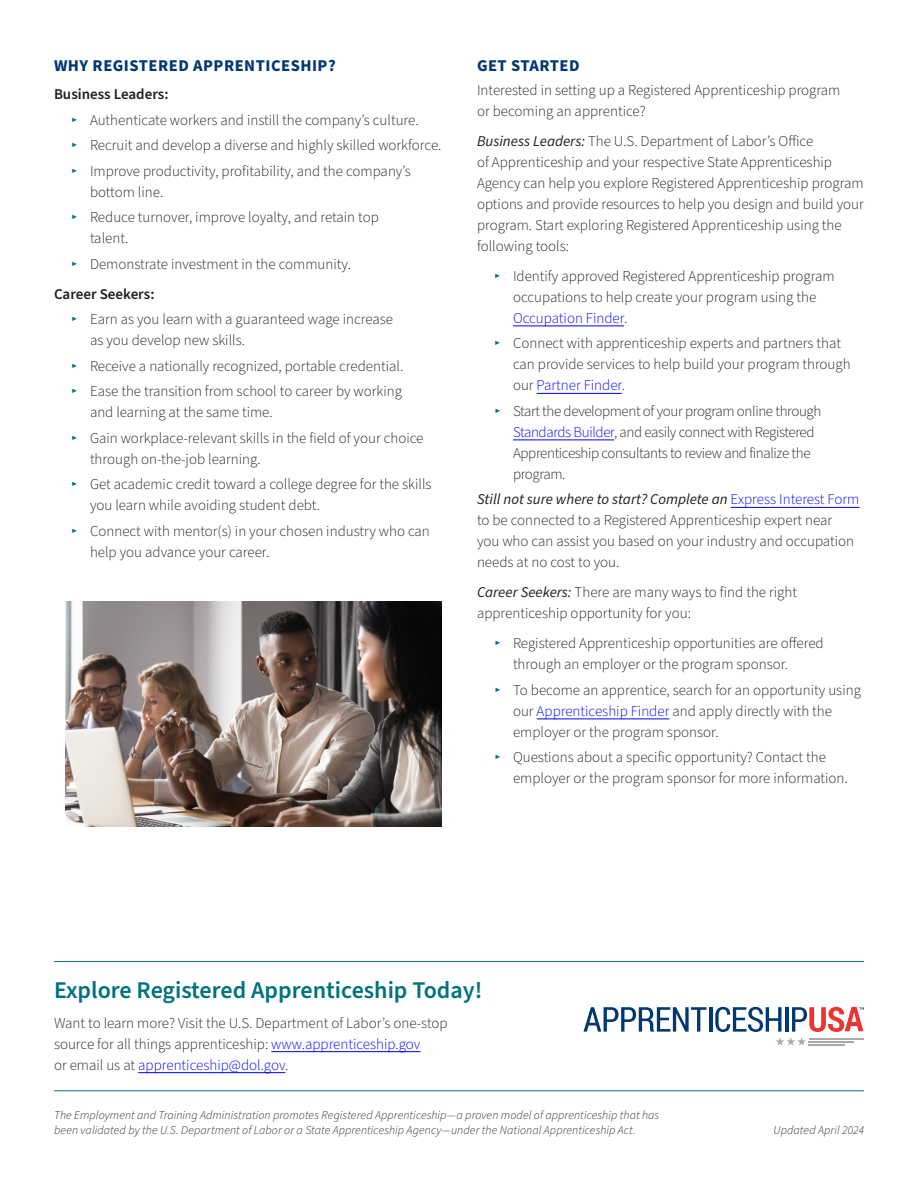
<style>
.page{position:relative;width:918px;height:1188px;background:#fff}
.page>*{position:absolute;margin:0;border:0;box-sizing:border-box;transform-origin:0 0}
.BodyText1__6{font:600 24px "Source Sans Pro";color:#00717f}
.t1{font:700 16.5px "Source Sans Pro";letter-spacing:.03em;color:#013871}
.BodyText1__6-2{font:300 15px/21px "Source Sans Pro";color:#231f20}
.BodyText1__6-3{font:300 15px/21px "Source Sans Pro";letter-spacing:-.025em;color:#231f20}
.t2{font:600 15px "Source Sans Pro";color:#231f20}
.t3{font:italic 300 12px/15px "Source Sans Pro";letter-spacing:.005em;color:#231f20}
.s1{font-size:9px;color:#00717f}
.s2{font-weight:400;font-style:italic}
.s3{color:#0000fe}
</style>
<div class="page">
<img style="left:66px;top:602px;width:375px;height:225px">
<hr style="left:513px;top:326px;width:111px;height:1px;background:#0000fe">
<hr style="left:537px;top:393px;width:85px;height:1px;background:#0000fe">
<hr style="left:513px;top:440px;width:101px;height:1px;background:#0000fe">
<hr style="left:731px;top:507px;width:128px;height:1px;background:#0000fe">
<hr style="left:537px;top:719px;width:132px;height:1px;background:#0000fe">
<hr style="left:54px;top:961px;width:810px;height:1px;background:#00717f">
<hr style="left:54px;top:1090px;width:810px;height:1px;background:#00717f">
<hr style="left:271px;top:1051px;width:149px;height:1px;background:#0000fe">
<hr style="left:138px;top:1072px;width:147px;height:1px;background:#0000fe">
<svg style="left:584px;top:1007px;width:122px;height:25px"></svg>
<hr style="left:709px;top:1007px;width:3px;height:25px;background:#013871">
<svg style="left:715px;top:1007px;width:149px;height:39px"></svg>
<h2 class="t1" style="left:54px;top:54px;width:283px">WHY REGISTERED APPRENTICESHIP?</h2>
<h3 class="t2" style="left:54px;top:84px;width:116px">Business Leaders:</h3>
<p class="BodyText1__6-2" style="left:72px;top:110px;width:348px"><span class="s1">▶</span> Authenticate workers and instill the company’s culture.</p>
<p class="BodyText1__6-2" style="left:72px;top:135px;width:371px"><span class="s1">▶</span> Recruit and develop a diverse and highly skilled workforce.</p>
<p class="BodyText1__6-2" style="left:90px;top:161px;width:322px;text-indent:-18px"><span class="s1">▶</span> Improve productivity, profitability, and the company’s bottom line.</p>
<p class="BodyText1__6-2" style="left:90px;top:207px;width:290px;text-indent:-18px"><span class="s1">▶</span> Reduce turnover, improve loyalty, and retain top talent.</p>
<p class="BodyText1__6-2" style="left:72px;top:254px;width:280px"><span class="s1">▶</span> Demonstrate investment in the community.</p>
<h3 class="t2" style="left:54px;top:284px;width:102px">Career Seekers:</h3>
<p class="BodyText1__6-2" style="left:90px;top:309px;width:305px;text-indent:-18px"><span class="s1">▶</span> Earn as you learn with a guaranteed wage increase as you develop new skills.</p>
<p class="BodyText1__6-2" style="left:72px;top:356px;width:333px"><span class="s1">▶</span> Receive a nationally recognized, portable credential.</p>
<p class="BodyText1__6-2" style="left:90px;top:381px;width:314px;text-indent:-18px"><span class="s1">▶</span> Ease the transition from school to career by working and learning at the same time.</p>
<p class="BodyText1__6-2" style="left:90px;top:428px;width:335px;text-indent:-18px"><span class="s1">▶</span> Gain workplace-relevant skills in the field of your choice through on-the-job learning.</p>
<p class="BodyText1__6-2" style="left:90px;top:474px;width:343px;text-indent:-18px"><span class="s1">▶</span> Get academic credit toward a college degree for the skills you learn while avoiding student debt.</p>
<p class="BodyText1__6-2" style="left:90px;top:521px;width:341px;text-indent:-18px"><span class="s1">▶</span> Connect with mentor(s) in your chosen industry who can help you advance your career.</p>
<h3 class="t1" style="left:477px;top:54px;width:104px">GET STARTED</h3>
<p class="BodyText1__6-2" style="left:477px;top:80px;width:365px">Interested in setting up a Registered Apprenticeship program or becoming an apprentice?</p>
<p class="BodyText1__6-2" style="left:477px;top:131px;width:388px"><span class="s2">Business Leaders:</span> The U.S. Department of Labor’s Office<br>of Apprenticeship and your respective State Apprenticeship Agency can help you explore Registered Apprenticeship program options and provide resources to help you design and build your program. Start exploring Registered Apprenticeship using the following tools:</p>
<p class="BodyText1__6-2" style="left:513px;top:266px;width:323px;text-indent:-18px"><span class="s1">▶</span> Identify approved Registered Apprenticeship program occupations to help create your program using the<br><span class="s3">Occupation Finder</span>.</p>
<p class="BodyText1__6-2" style="left:513px;top:333px;width:339px;text-indent:-18px"><span class="s1">▶</span> Connect with apprenticeship experts and partners that can provide services to help build your program through our <span class="s3">Partner Finder</span>.</p>
<p class="BodyText1__6-3" style="left:513px;top:401px;width:310px;text-indent:-18px"><span class="s1">▶</span> Start the development of your program online through <span class="s3">Standards Builder</span>, and easily connect with Registered Apprenticeship consultants to review and finalize the program.</p>
<p class="BodyText1__6-2" style="left:477px;top:489px;width:384px"><span class="s2">Still not sure where to start? Complete an</span> <span class="s3">Express Interest Form </span>to be connected to a Registered Apprenticeship expert near<br>you who can assist you based on your industry and occupation needs at no cost to you.</p>
<p class="BodyText1__6-2" style="left:477px;top:582px;width:322px"><span class="s2">Career Seekers:</span> There are many ways to find the right apprenticeship opportunity for you:</p>
<p class="BodyText1__6-2" style="left:513px;top:633px;width:312px;text-indent:-18px"><span class="s1">▶</span> Registered Apprenticeship opportunities are offered through an employer or the program sponsor.</p>
<p class="BodyText1__6-2" style="left:513px;top:680px;width:349px;text-indent:-18px"><span class="s1">▶</span> To become an apprentice, search for an opportunity using our <span class="s3">Apprenticeship Finder</span> and apply directly with the employer or the program sponsor.</p>
<p class="BodyText1__6-2" style="left:513px;top:747px;width:336px;text-indent:-18px"><span class="s1">▶</span> Questions about a specific opportunity? Contact the employer or the program sponsor for more information.</p>
<p class="BodyText1__6" style="left:54px;top:974px;width:430px">Explore Registered Apprenticeship Today!</p>
<p class="BodyText1__6-2" style="left:54px;top:1013px;width:395px">Want to learn more? Visit the U.S. Department of Labor’s one-stop source for all things apprenticeship: <span class="s3">www.apprenticeship.gov<br></span>or email us at <span class="s3">apprenticeship@dol.gov</span>.</p>
<p class="t3" style="left:54px;top:1108px;width:607px">The Employment and Training Administration promotes Registered Apprenticeship—a proven model of apprenticeship that has been validated by the U.S. Department of Labor or a State Apprenticeship Agency—under the National Apprenticeship Act.</p>
<p class="t3" style="left:774px;top:1123px;width:92px">Updated April 2024</p>
</div>
